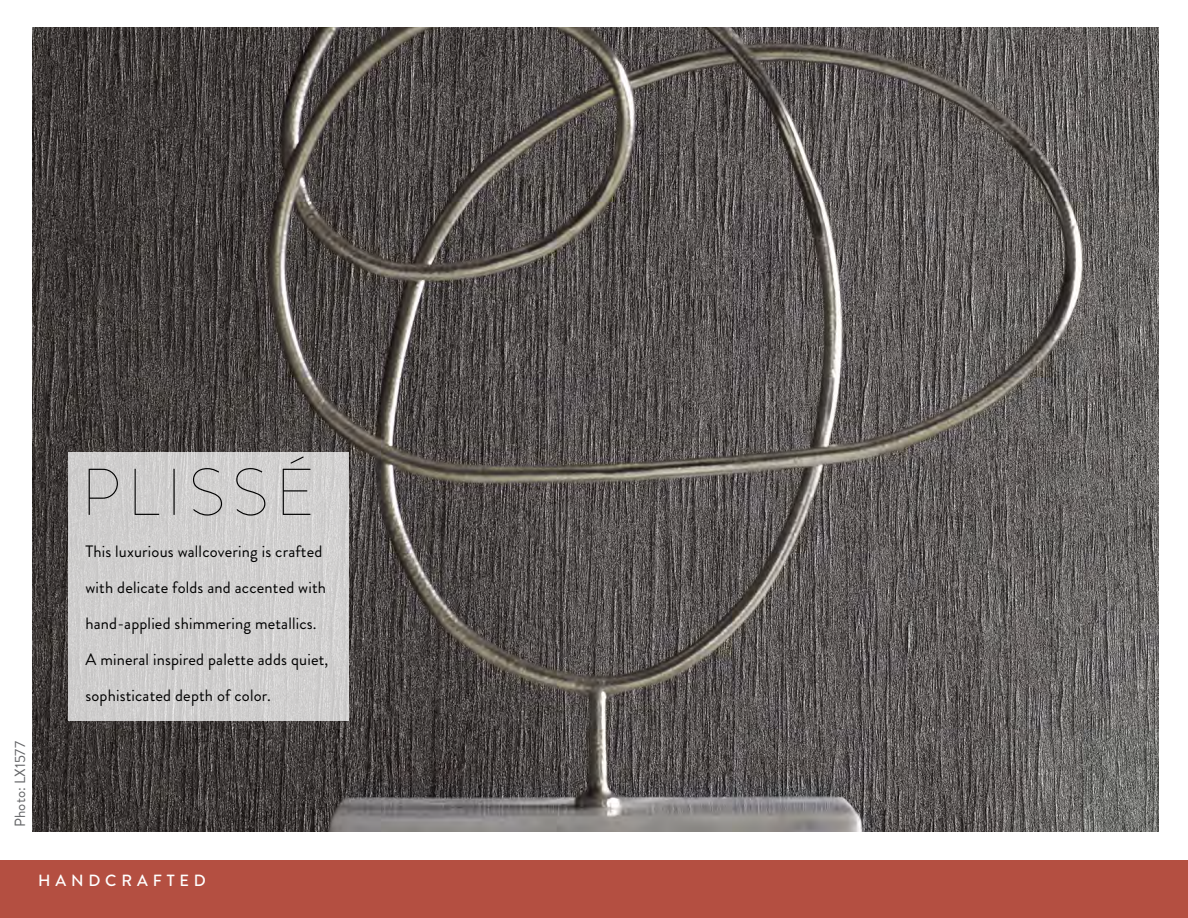
<style>
.page{position:relative;width:1188px;height:918px;background:#fff}
.page>*{position:absolute;margin:0;border:0;box-sizing:border-box;transform-origin:0 0}
.t1{font:100 66px "Brandon Grotesque";letter-spacing:.1em;color:#000}
.t2{font:16.5px/36px "Brandon Grotesque";letter-spacing:.01em;color:#000}
.t3{font:500 16.2px "Brandon Grotesque";letter-spacing:.3em;color:#fff}
.t4{font:14.85px "Brandon Grotesque";color:#636466}
</style>
<div class="page">
<img style="left:32px;top:28px;width:1127px;height:803px">
<div style="left:68px;top:453px;width:281px;height:268px;background:#cfcece"></div>
<div style="left:0;top:860px;width:1188px;height:58px;background:#b44f41"></div>
<p class="t4" style="left:10px;top:827px;width:87px;rotate:-90deg">Photo: LX1577</p>
<h1 class="t1" style="left:81px;top:447px;width:236px">PLISSÉ</h1>
<p class="t2" style="left:85px;top:533px;width:244px">This luxurious wallcovering is crafted with delicate folds and accented with hand-applied shimmering metallics.<br>A mineral inspired palette adds quiet, sophisticated depth of color.</p>
<p class="t3" style="left:38px;top:869px;width:169px">HANDCRAFTED</p>
</div>
